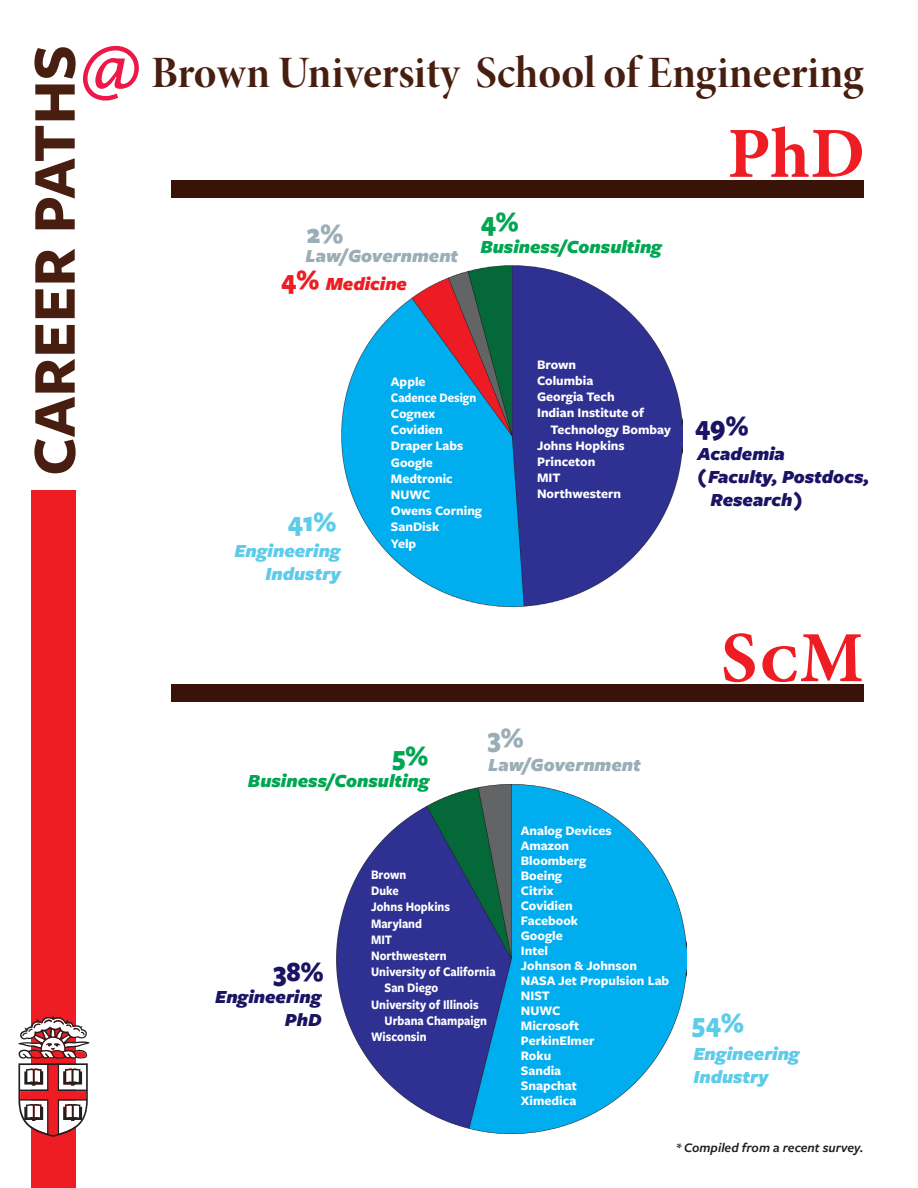
<style>
.page{position:relative;width:918px;height:1188px;background:#fff}
.page>*{position:absolute;margin:0;border:0;box-sizing:border-box;transform-origin:0 0}
.t1{font:700 72px "Minion Pro";letter-spacing:.005em;color:#ee1d23}
.t2{font:600 72px "Lucida Sans";color:#ed1748}
.t3{font:700 63px "Freight Sans Pro";color:#471e0f}
.t4{font:45px "Minion Pro Bold Disp";color:#471e0f}
.t5{font:900 28.8px "Freight Sans Pro";color:#1b1464;scale:.9 1}
.t6{font:900 28.8px "Freight Sans Pro";color:#5dcbe9;scale:.9 1}
.t7{font:900 28.8px "Freight Sans Pro";color:#00a652;scale:.9 1}
.t8{font:900 28.8px "Freight Sans Pro";color:#9badb7;scale:.9 1}
.t9{font:900 28.8px "Freight Sans Pro";color:#ee1d23;scale:.9 1}
.t10{font:italic 900 19.2px "Freight Sans Pro";color:#1b1464}
.t11{font:italic 900 19.2px "Freight Sans Pro";color:#5dcbe9}
.t12{font:italic 900 19.2px "Freight Sans Pro";color:#00a652}
.t13{font:italic 900 19.2px "Freight Sans Pro";color:#9badb7}
.t14{font:italic 900 19.2px "Freight Sans Pro";color:#ee1d23}
.t15{font:700 13.5px "Freight Sans Pro";color:#fff}
.t16{font:700 13.5px "Freight Sans Pro";color:#fff;scale:.9 1}
.t17{font:italic 600 13.5px "Freight Sans Pro";color:#231f20}
</style>
<div class="page">
<img style="left:337px;top:784px;width:349px;height:349px">
<img style="left:341px;top:266px;width:341px;height:341px">
<div style="left:172px;top:685px;width:692px;height:17px;background:#391208"></div>
<div style="left:32px;top:490px;width:44px;height:698px;background:#ee1d23"></div>
<div style="left:172px;top:180px;width:692px;height:18px;background:#391208"></div>
<svg style="left:18px;top:1015px;width:72px;height:122px"></svg>
<p class="t3" style="left:11px;top:476px;width:432px;rotate:-90deg">CAREER PATHS</p>
<p class="t2" style="left:81px;top:32px;width:62px">@</p>
<p class="t4" style="left:151px;top:43px;width:714px">Brown University School of Engineering</p>
<p class="t7" style="left:480px;top:201px;width:44px">4%</p>
<p class="t8" style="left:307px;top:214px;width:42px">2%</p>
<p class="t13" style="left:306px;top:243px;width:154px">Law/Government</p>
<p class="t12" style="left:480px;top:234px;width:183px">Business/Consulting</p>
<p class="t9" style="left:281px;top:260px;width:44px">4%</p>
<p class="t14" style="left:326px;top:270px;width:83px">Medicine</p>
<p class="t1" style="left:727px;top:103px;width:139px">PhD</p>
<p class="t6" style="left:287px;top:501px;width:56px">41%</p>
<p class="t11" style="left:234px;top:537px;width:108px">Engineering</p>
<p class="t11" style="left:265px;top:560px;width:77px">Industry</p>
<p class="t15" style="left:391px;top:372px;width:36px">Apple</p>
<p class="t16" style="left:391px;top:388px;width:96px">Cadence Design</p>
<p class="t15" style="left:391px;top:404px;width:46px">Cognex</p>
<p class="t15" style="left:391px;top:420px;width:53px">Covidien</p>
<p class="t15" style="left:391px;top:437px;width:74px">Draper Labs</p>
<p class="t15" style="left:391px;top:453px;width:43px">Google</p>
<p class="t15" style="left:391px;top:469px;width:63px">Medtronic</p>
<p class="t15" style="left:391px;top:485px;width:41px">NUWC</p>
<p class="t15" style="left:391px;top:501px;width:93px">Owens Corning</p>
<p class="t15" style="left:391px;top:518px;width:50px">SanDisk</p>
<p class="t15" style="left:391px;top:534px;width:27px">Yelp</p>
<p class="t15" style="left:537px;top:355px;width:41px">Brown</p>
<p class="t15" style="left:537px;top:371px;width:58px">Columbia</p>
<p class="t15" style="left:537px;top:388px;width:79px">Georgia Tech</p>
<p class="t15" style="left:537px;top:404px;width:109px">Indian Institute of</p>
<p class="t15" style="left:551px;top:420px;width:122px">Technology Bombay</p>
<p class="t15" style="left:537px;top:436px;width:89px">Johns Hopkins</p>
<p class="t15" style="left:537px;top:452px;width:60px">Princeton</p>
<p class="t15" style="left:537px;top:469px;width:25px">MIT</p>
<p class="t15" style="left:537px;top:485px;width:86px">Northwestern</p>
<p class="t5" style="left:695px;top:405px;width:61px">49%</p>
<p class="t10" style="left:697px;top:441px;width:89px">Academia</p>
<p class="t10" style="left:697px;top:464px;width:173px">(Faculty, Postdocs,</p>
<p class="t10" style="left:711px;top:487px;width:94px">Research)</p>
<p class="t7" style="left:392px;top:735px;width:42px">5%</p>
<p class="t12" style="left:248px;top:768px;width:183px">Business/Consulting</p>
<p class="t8" style="left:488px;top:718px;width:41px">3%</p>
<p class="t13" style="left:488px;top:752px;width:154px">Law/Government</p>
<p class="t5" style="left:273px;top:951px;width:57px">38%</p>
<p class="t10" style="left:215px;top:984px;width:108px">Engineering</p>
<p class="t10" style="left:285px;top:1007px;width:38px">PhD</p>
<p class="t16" style="left:371px;top:865px;width:41px">Brown</p>
<p class="t16" style="left:371px;top:882px;width:32px">Duke</p>
<p class="t16" style="left:371px;top:898px;width:89px">Johns Hopkins</p>
<p class="t16" style="left:371px;top:914px;width:58px">Maryland</p>
<p class="t16" style="left:371px;top:930px;width:25px">MIT</p>
<p class="t16" style="left:371px;top:946px;width:86px">Northwestern</p>
<p class="t16" style="left:371px;top:963px;width:140px">University of California</p>
<p class="t16" style="left:385px;top:979px;width:61px">San Diego</p>
<p class="t16" style="left:371px;top:995px;width:121px">University of Illinois</p>
<p class="t16" style="left:385px;top:1011px;width:115px">Urbana Champaign</p>
<p class="t16" style="left:371px;top:1027px;width:63px">Wisconsin</p>
<p class="t15" style="left:521px;top:821px;width:92px">Analog Devices</p>
<p class="t15" style="left:521px;top:836px;width:50px">Amazon</p>
<p class="t15" style="left:521px;top:851px;width:67px">Bloomberg</p>
<p class="t15" style="left:521px;top:866px;width:43px">Boeing</p>
<p class="t15" style="left:521px;top:881px;width:34px">Citrix</p>
<p class="t15" style="left:521px;top:896px;width:53px">Covidien</p>
<p class="t15" style="left:521px;top:911px;width:59px">Facebook</p>
<p class="t15" style="left:521px;top:926px;width:43px">Google</p>
<p class="t15" style="left:521px;top:941px;width:29px">Intel</p>
<p class="t15" style="left:521px;top:956px;width:118px">Johnson &amp; Johnson</p>
<p class="t15" style="left:521px;top:971px;width:150px">NASA Jet Propulsion Lab</p>
<p class="t15" style="left:521px;top:986px;width:31px">NIST</p>
<p class="t15" style="left:521px;top:1001px;width:41px">NUWC</p>
<p class="t15" style="left:521px;top:1016px;width:60px">Microsoft</p>
<p class="t15" style="left:521px;top:1031px;width:75px">PerkinElmer</p>
<p class="t15" style="left:521px;top:1046px;width:32px">Roku</p>
<p class="t15" style="left:521px;top:1061px;width:42px">Sandia</p>
<p class="t15" style="left:521px;top:1076px;width:57px">Snapchat</p>
<p class="t15" style="left:521px;top:1091px;width:57px">Ximedica</p>
<p class="t1" style="left:721px;top:607px;width:144px">SCM</p>
<p class="t6" style="left:692px;top:1003px;width:59px">54%</p>
<p class="t11" style="left:693px;top:1041px;width:108px">Engineering</p>
<p class="t11" style="left:693px;top:1064px;width:77px">Industry</p>
<p class="t17" style="left:676px;top:1139px;width:189px">* Compiled from a recent survey.</p>
</div>
